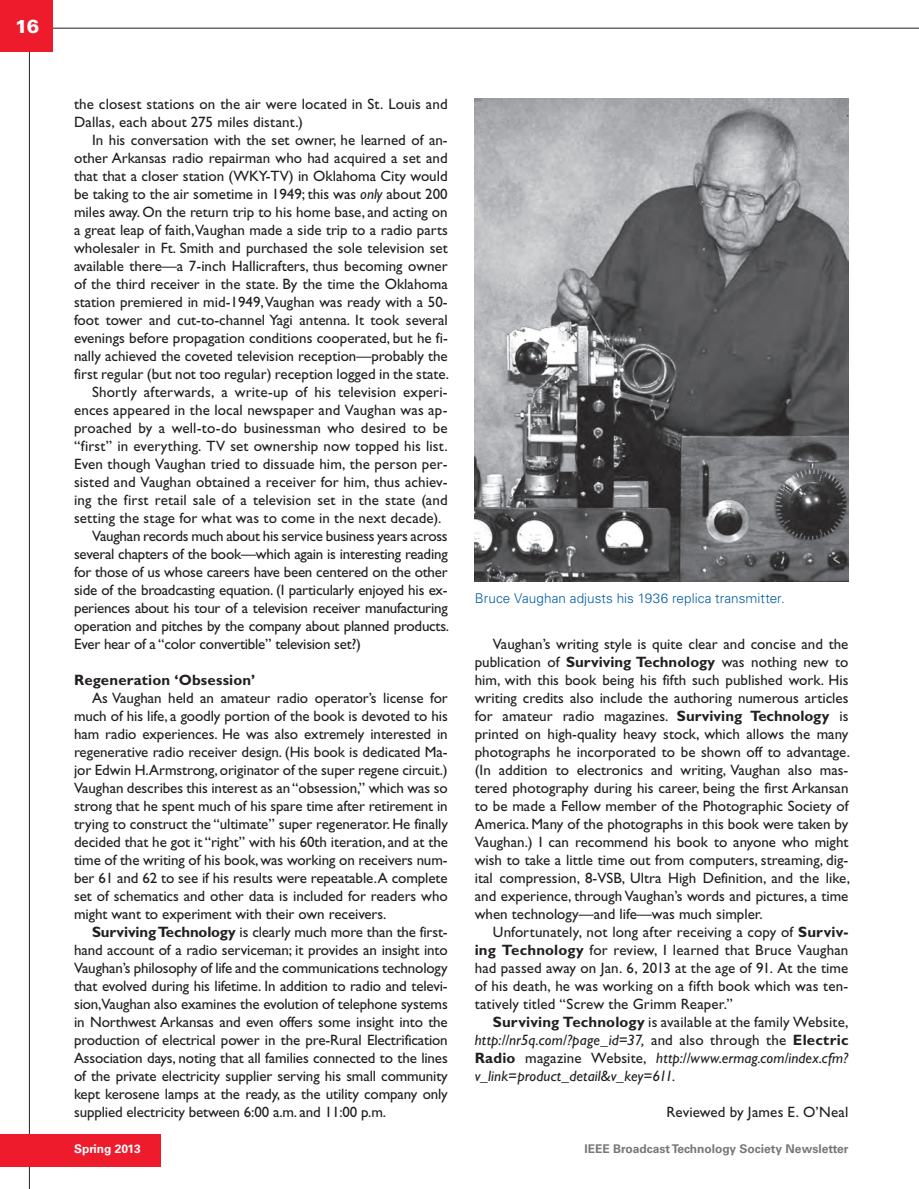
<style>
.page{position:relative;width:919px;height:1189px;background:#fff}
.page>*{position:absolute;margin:0;border:0;box-sizing:border-box;transform-origin:0 0}
.t1{font:900 18.75px "Univers LT Std";color:#fff}
.t2{font:15px/18px "Gill Sans Std";color:#231f20;text-align:justify}
.t3{font:italic 15px/18px "Gill Sans Std";letter-spacing:.01em;color:#231f20;text-align:justify}
.t4{font:700 15px "Gill Sans Std";letter-spacing:.01em;color:#231f20}
.t5{font:300 13.5px "Univers LT Std";color:#015ca3}
.t6{font:700 12px "Univers LT Std";color:#76787b}
.t7{font:700 12px "Univers LT Std";color:#fff}
.s1{font-style:italic}
.s2{font-weight:700}
.s3{font-weight:700;font-style:normal}
.s4{font-style:normal}
</style>
<div class="page">
<img style="left:475px;top:98px;width:373px;height:483px">
<hr style="left:29px;top:0;width:1px;height:1188px;background:#231f20">
<hr style="left:0;top:28px;width:918px;height:1px;background:#231f20">
<div style="left:0;top:0;width:53px;height:52px;background:#ee1b2c"></div>
<div style="left:0;top:1134px;width:161px;height:32px;background:#ee1b2c"></div>
<p class="t1" style="left:15px;top:19px;width:26px">16</p>
<p class="t2" style="left:74px;top:96px;width:375px">the closest stations on the air were located in St. Louis and<br>Dallas, each about 275 miles distant.)</p>
<p class="t2" style="left:92px;top:132px;width:357px">In his conversation with the set owner, he learned of an-</p>
<p class="t2" style="left:74px;top:150px;width:375px">other Arkansas radio repairman who had acquired a set and</p>
<p class="t2" style="left:74px;top:168px;width:375px">that that a closer station (WKY-TV) in Oklahoma City would</p>
<p class="t2" style="left:74px;top:186px;width:375px">be taking to the air sometime in 1949; this was <span class="s1">only</span> about 200</p>
<p class="t2" style="left:74px;top:204px;width:375px">miles away. On the return trip to his home base, and acting on</p>
<p class="t2" style="left:74px;top:222px;width:375px">a great leap of faith,Vaughan made a side trip to a radio parts</p>
<p class="t2" style="left:74px;top:240px;width:375px">wholesaler in Ft. Smith and purchased the sole television set</p>
<p class="t2" style="left:74px;top:258px;width:375px">available there—a 7-inch Hallicrafters, thus becoming owner</p>
<p class="t2" style="left:74px;top:276px;width:375px">of the third receiver in the state. By the time the Oklahoma</p>
<p class="t2" style="left:74px;top:294px;width:375px">station premiered in mid-1949, Vaughan was ready with a 50-</p>
<p class="t2" style="left:74px;top:312px;width:375px">foot tower and cut-to-channel Yagi antenna. It took several</p>
<p class="t2" style="left:74px;top:330px;width:375px">evenings before propagation conditions cooperated, but he fi-</p>
<p class="t2" style="left:74px;top:348px;width:375px">nally achieved the coveted television reception—probably the</p>
<p class="t2" style="left:74px;top:366px;width:376px">first regular (but not too regular) reception logged in the state.</p>
<p class="t2" style="left:92px;top:384px;width:357px">Shortly afterwards, a write-up of his television experi-</p>
<p class="t2" style="left:74px;top:402px;width:375px">ences appeared in the local newspaper and Vaughan was ap-</p>
<p class="t2" style="left:74px;top:420px;width:375px">proached by a well-to-do businessman who desired to be</p>
<p class="t2" style="left:74px;top:438px;width:375px">“first” in everything. TV set ownership now topped his list.</p>
<p class="t2" style="left:74px;top:456px;width:375px">Even though Vaughan tried to dissuade him, the person per-</p>
<p class="t2" style="left:74px;top:474px;width:375px">sisted and Vaughan obtained a receiver for him, thus achiev-</p>
<p class="t2" style="left:74px;top:492px;width:375px">ing the first retail sale of a television set in the state (and</p>
<p class="t2" style="left:74px;top:510px;width:369px">setting the stage for what was to come in the next decade).</p>
<p class="t2" style="left:92px;top:528px;width:357px">Vaughan records much about his service business years across</p>
<p class="t2" style="left:74px;top:546px;width:375px">several chapters of the book—which again is interesting reading</p>
<p class="t2" style="left:74px;top:564px;width:375px">for those of us whose careers have been centered on the other</p>
<p class="t2" style="left:74px;top:582px;width:375px">side of the broadcasting equation. (I particularly enjoyed his ex-</p>
<p class="t2" style="left:74px;top:600px;width:375px">periences about his tour of a television receiver manufacturing</p>
<p class="t2" style="left:74px;top:618px;width:377px">operation and pitches by the company about planned products.</p>
<p class="t2" style="left:74px;top:636px;width:288px">Ever hear of a “color convertible” television set?)</p>
<p class="t4" style="left:74px;top:674px;width:183px">Regeneration ‘Obsession’</p>
<p class="t2" style="left:74px;top:690px;width:375px;text-indent:18px">As Vaughan held an amateur radio operator’s license for much of his life, a goodly portion of the book is devoted to his ham radio experiences. He was also extremely interested in regenerative radio receiver design. (His book is dedicated Ma&shy;jor Edwin H.Armstrong, originator of the super regene circuit.)<br>Vaughan describes this interest as an “obsession,” which was so strong that he spent much of his spare time after retirement in trying to construct the “ultimate” super regenerator. He finally decided that he got it “right” with his 60th iteration, and at the time of the writing of his book, was working on receivers num&shy;ber 61 and 62 to see if his results were repeatable.A complete set of schematics and other data is included for readers who might want to experiment with their own receivers.</p>
<p class="t2" style="left:74px;top:924px;width:375px;text-indent:18px"><span class="s2">Surviving Technology</span> is clearly much more than the first&shy;hand account of a radio serviceman; it provides an insight into Vaughan’s philosophy of life and the communications technology that evolved during his lifetime. In addition to radio and televi&shy;sion,Vaughan also examines the evolution of telephone systems in Northwest Arkansas and even offers some insight into the production of electrical power in the pre-Rural Electrification Association days, noting that all families connected to the lines of the private electricity supplier serving his small community kept kerosene lamps at the ready, as the utility company only supplied electricity between 6:00 a.m. and 11:00 p.m.</p>
<p class="t5" style="left:475px;top:593px;width:311px">Bruce Vaughan adjusts his 1936 replica transmitter.</p>
<p class="t2" style="left:475px;top:636px;width:377px;text-indent:18px">Vaughan’s writing style is quite clear and concise and the publication of <span class="s2">Surviving Technology</span> was nothing new to him, with this book being his fifth such published work. His writing credits also include the authoring numerous articles for amateur radio magazines. <span class="s2">Surviving Technology</span> is printed on high-quality heavy stock, which allows the many photographs he incorporated to be shown off to advantage. (In addition to electronics and writing, Vaughan also mas&shy;tered photography during his career, being the first Arkansan to be made a Fellow member of the Photographic Society of America. Many of the photographs in this book were taken by Vaughan.) I can recommend his book to anyone who might wish to take a little time out from computers, streaming, dig&shy;ital compression, 8-VSB, Ultra High Definition, and the like, and experience, through Vaughan’s words and pictures, a time when technology—and life—was much simpler.</p>
<p class="t2" style="left:475px;top:924px;width:375px;text-indent:18px">Unfortunately, not long after receiving a copy of <span class="s2">Surviv&shy;ing Technology</span> for review, I learned that Bruce Vaughan had passed away on Jan. 6, 2013 at the age of 91. At the time of his death, he was working on a fifth book which was ten&shy;tatively titled “Screw the Grimm Reaper.”</p>
<p class="t3" style="left:475px;top:1014px;width:375px;text-indent:18px"><span class="s3">Surviving Technology</span> <span class="s4">is available at the family Website, </span>http://nr5q.com/?page_id=37, <span class="s4">and also through the</span> <span class="s3">Electric Radio</span> <span class="s4">magazine Website,</span> http://www.ermag.com/index.cfm? v_link=product_detail&amp;v_key=611.</p>
<p class="t2" style="left:666px;top:1104px;width:183px">Reviewed by James E. O’Neal</p>
<p class="t7" style="left:74px;top:1144px;width:68px">Spring 2013</p>
<p class="t6" style="left:584px;top:1144px;width:265px">IEEE Broadcast Technology Society Newsletter</p>
</div>
